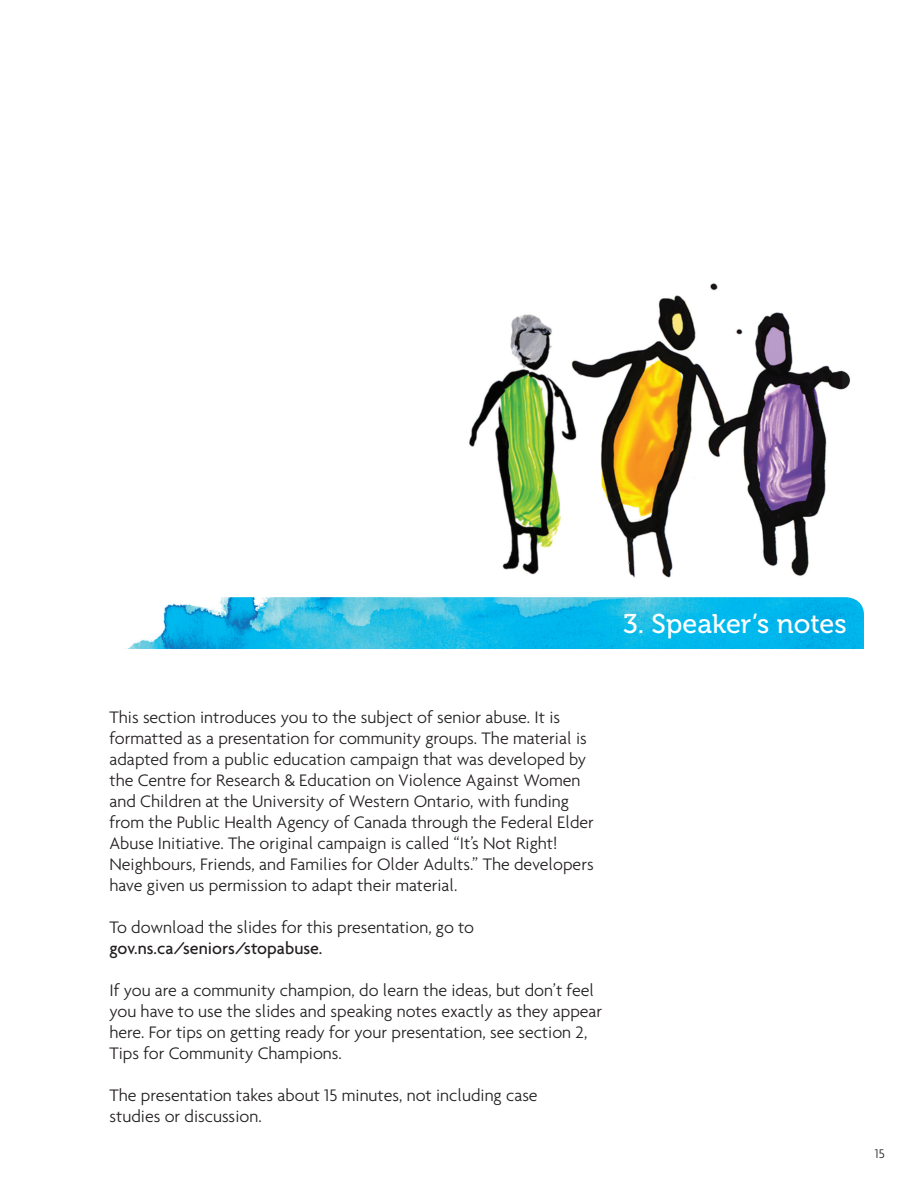
<style>
.page{position:relative;width:918px;height:1188px;background:#fff}
.page>*{position:absolute;margin:0;border:0;box-sizing:border-box;transform-origin:0 0}
.t1{font:27px "Museo 500";color:#fff}
.t2{font:300 18px/21px "Agenda";color:#231f20}
.t3{font:500 18px "Agenda";color:#231f20}
.t4{font:300 13.5px "Agenda";color:#231f20}
</style>
<div class="page">
<img style="left:469px;top:283px;width:381px;height:295px">
<img style="left:126px;top:597px;width:738px;height:52px">
<h1 class="t1" style="left:623px;top:609px;width:225px">3. Speaker’s notes</h1>
<p class="t2" style="left:109px;top:707px;width:486px">This section introduces you to the subject of senior abuse. It is formatted as a presentation for community groups. The material is adapted from a public education campaign that was developed by the Centre for Research &amp; Education on Violence Against Women and Children at the University of Western Ontario, with funding from the Public Health Agency of Canada through the Federal Elder Abuse Initiative. The original campaign is called “It’s Not Right!<br>Neighbours, Friends, and Families for Older Adults.” The developers have given us permission to adapt their material.</p>
<p class="t2" style="left:109px;top:917px;width:366px">To download the slides for this presentation, go to</p>
<p class="t3" style="left:109px;top:938px;width:215px">gov.ns.ca/seniors/stopabuse.</p>
<p class="t2" style="left:109px;top:980px;width:494px">If you are a community champion, do learn the ideas, but don’t feel you have to use the slides and speaking notes exactly as they appear here. For tips on getting ready for your presentation, see section 2, Tips for Community Champions.</p>
<p class="t2" style="left:109px;top:1085px;width:430px">The presentation takes about 15 minutes, not including case studies or discussion.</p>
<p class="t4" style="left:875px;top:1146px;width:11px">15</p>
</div>
